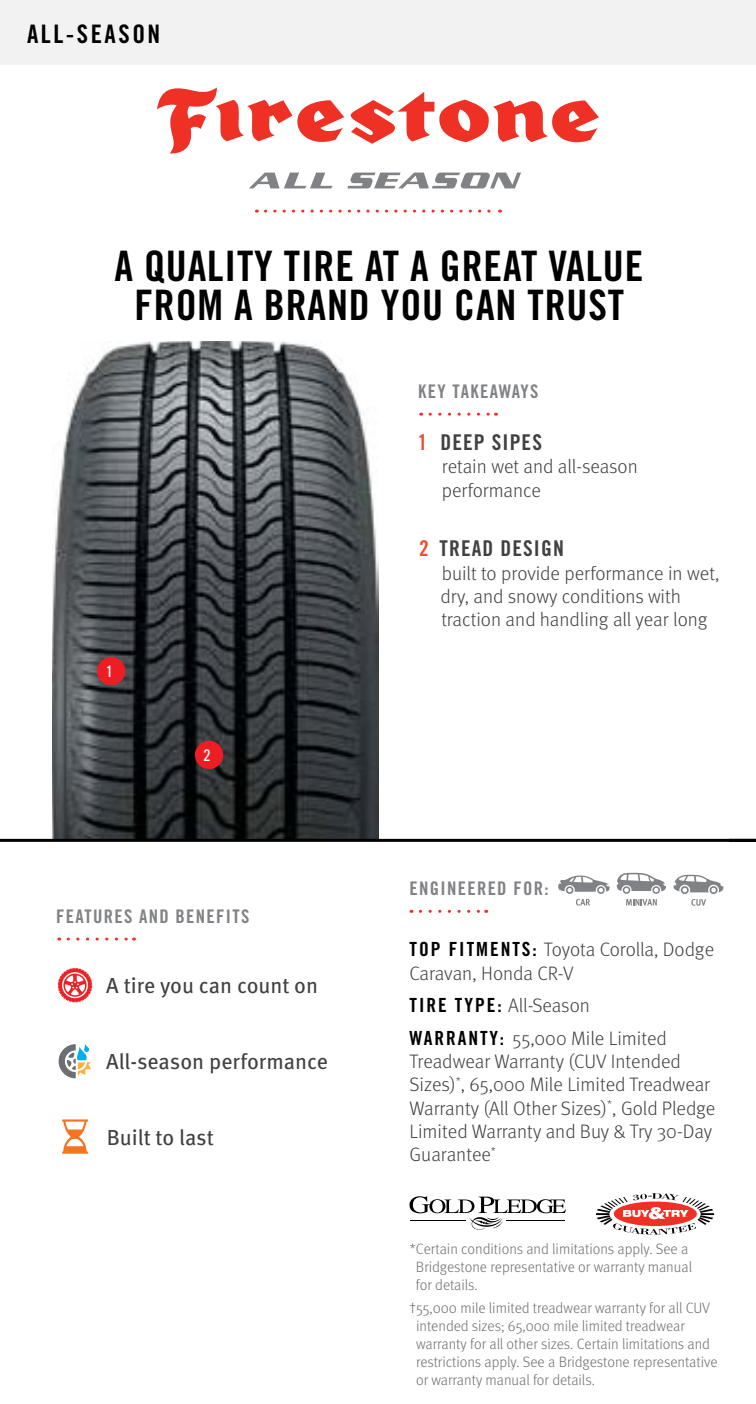
<style>
.page{position:relative;width:756px;height:1404px;background:#fff}
.page>*{position:absolute;margin:0;border:0;box-sizing:border-box;transform-origin:0 0}
.t1{font:42px/39px "Trade Gothic LT Std Bd Cn 20";letter-spacing:.02em;color:#000;text-align:center}
.t2{font:25.5px "Trade Gothic LT Std Bd Cn 20";letter-spacing:.1em;color:#000}
.t3{font:21.6px "Meta OT";color:#414042}
.t4{font:21.6px "Trade Gothic LT Std Bd Cn 20";letter-spacing:.05em;color:#414042}
.t5{font:300 19.5px/23.1px "Meta OT";color:#414042}
.t6{font:18.6px "Trade Gothic LT Std Bd Cn 20";letter-spacing:.07em;color:#808285}
.t7{font:300 15px/18px "Meta OT";color:#6d6e71}
.t8{font:300 14.4px "YWFT Ultramagnetic";color:#fff}
.s1{color:#f04d30}
.s2{font-family:"Trade Gothic LT Std Bd Cn 20";font-weight:400;color:#000}
</style>
<div class="page">
<div style="left:0;top:0;width:756px;height:65px;background:#f2f2f2"></div>
<svg style="left:157px;top:87px;width:442px;height:67px"></svg>
<svg style="left:249px;top:173px;width:84px;height:15px"></svg>
<svg style="left:348px;top:173px;width:173px;height:15px"></svg>
<svg style="left:265px;top:210px;width:236px;height:3px"></svg>
<svg style="left:62px;top:1119px;width:26px;height:35px"></svg>
<svg style="left:59px;top:1044px;width:32px;height:34px"></svg>
<svg style="left:58px;top:968px;width:34px;height:34px"></svg>
<svg style="left:576px;top:899px;width:14px;height:7px"></svg>
<svg style="left:626px;top:899px;width:31px;height:7px"></svg>
<svg style="left:617px;top:873px;width:49px;height:19px"></svg>
<svg style="left:673px;top:874px;width:51px;height:32px"></svg>
<svg style="left:558px;top:876px;width:52px;height:16px"></svg>
<svg style="left:410px;top:1196px;width:156px;height:34px"></svg>
<svg style="left:596px;top:1193px;width:118px;height:41px"></svg>
<svg style="left:68px;top:938px;width:67px;height:3px"></svg>
<svg style="left:420px;top:910px;width:67px;height:3px"></svg>
<svg style="left:430px;top:413px;width:66px;height:3px"></svg>
<img style="left:52px;top:341px;width:327px;height:498px">
<div style="left:97px;top:657px;width:28px;height:28px;background:#ed1d24;border-radius:50%"></div>
<div style="left:195px;top:741px;width:28px;height:28px;background:#ed1d24;border-radius:50%"></div>
<hr style="left:0;top:839px;width:756px;height:3px;background:#000">
<h2 class="t2" style="left:27px;top:19px;width:135px">ALL-SEASON</h2>
<h1 class="t1" style="left:114px;top:246px;width:530px">A QUALITY TIRE AT A GREAT VALUE<br>FROM A BRAND YOU CAN TRUST</h1>
<p class="t6" style="left:418px;top:380px;width:122px">KEY TAKEAWAYS</p>
<p class="t8" style="left:107px;top:664px;width:6px">1</p>
<p class="t8" style="left:203px;top:748px;width:9px">2</p>
<p class="t6" style="left:56px;top:905px;width:195px">FEATURES AND BENEFITS</p>
<p class="t3" style="left:106px;top:973px;width:213px">A tire you can count on</p>
<p class="t3" style="left:106px;top:1049px;width:224px">All-season performance</p>
<p class="t3" style="left:107px;top:1124px;width:109px">Built to last</p>
<p class="t4" style="left:418px;top:429px;width:126px"><span class="s1">1</span> DEEP SIPES</p>
<p class="t5" style="left:442px;top:454px;width:197px;line-height:24.6px">retain wet and all-season performance</p>
<p class="t4" style="left:419px;top:536px;width:146px"><span class="s1">2</span> TREAD DESIGN</p>
<p class="t5" style="left:440px;top:562px;width:281px">built to provide performance in wet, dry, and snowy conditions with traction and handling all year long</p>
<p class="t6" style="left:410px;top:877px;width:141px">ENGINEERED FOR:</p>
<p class="t5" style="left:410px;top:938px;width:306px"><span class="s2">TOP FITMENTS:</span> Toyota Corolla, Dodge<br>Caravan, Honda CR-V</p>
<p class="t5" style="left:410px;top:989px;width:259px;line-height:32.7px"><span class="s2">TIRE TYPE:</span> All-Season<br><span class="s2">WARRANTY:</span> 55,000 Mile Limited</p>
<p class="t5" style="left:410px;top:1050px;width:307px">Treadwear Warranty (CUV Intended<br>Sizes)<sup>*</sup>, 65,000 Mile Limited Treadwear<br>Warranty (All Other Sizes)<sup>*</sup>, Gold Pledge<br>Limited Warranty and Buy &amp; Try 30-Day<br>Guarantee<sup>*</sup></p>
<p class="t7" style="left:416px;top:1240px;width:278px;text-indent:-6px">* Certain conditions and limitations apply. See a<br>Bridgestone representative or warranty manual for details.</p>
<p class="t7" style="left:416px;top:1299px;width:303px;text-indent:-7px">† 55,000 mile limited treadwear warranty for all CUV intended sizes; 65,000 mile limited treadwear warranty for all other sizes. Certain limitations and restrictions apply. See a Bridgestone representative or warranty manual for details.</p>
</div>
